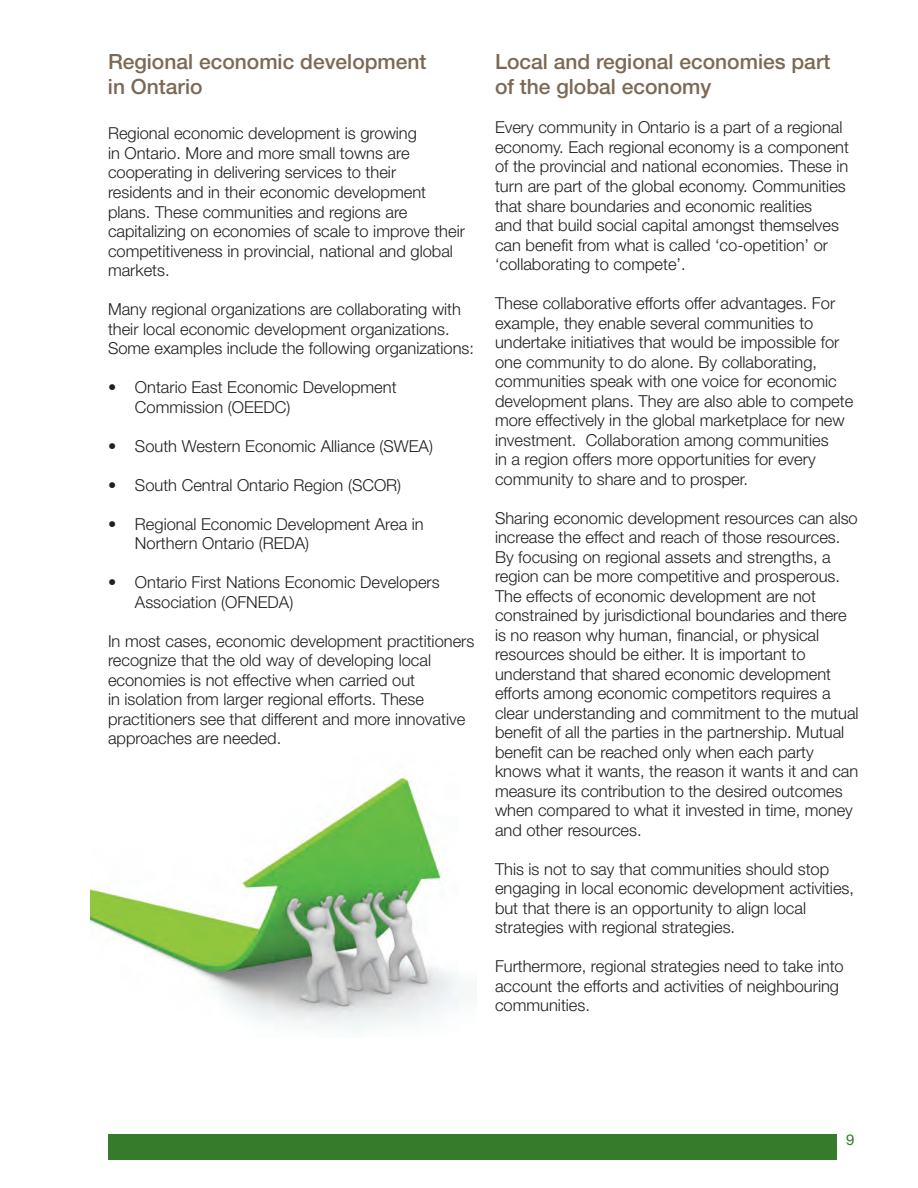
<style>
.page{position:relative;width:918px;height:1188px;background:#fff}
.page>*{position:absolute;margin:0;border:0;box-sizing:border-box;transform-origin:0 0}
.Heading_2{font:500 21px/25.5px "Helvetica Neue LT Std";color:#7c6954}
.Body_text{font:300 16.5px/19.5px "Helvetica Neue LT Std";color:#231f20}
.t1{font:15px "Helvetica Neue LT Std";color:#357b2b}
</style>
<div class="page">
<div style="left:108px;top:1134px;width:729px;height:26px;background:#357b2b"></div>
<img style="left:91px;top:776px;width:368px;height:255px">
<p class="Heading_2" style="left:108px;top:49px;width:320px">Regional economic development in Ontario</p>
<p class="Body_text" style="left:108px;top:124px;width:358px">Regional economic development is growing<br>in Ontario. More and more small towns are cooperating in delivering services to their<br>residents and in their economic development plans. These communities and regions are capitalizing on economies of scale to improve their competitiveness in provincial, national and global markets.</p>
<p class="Body_text" style="left:108px;top:299px;width:368px">Many regional organizations are collaborating with their local economic development organizations.<br>Some examples include the following organizations:</p>
<p class="Body_text" style="left:135px;top:377px;width:263px;text-indent:-27px">• Ontario East Economic Development<br>Commission (OEEDC)</p>
<p class="Body_text" style="left:108px;top:436px;width:327px">• South Western Economic Alliance (SWEA)</p>
<p class="Body_text" style="left:108px;top:475px;width:295px">• South Central Ontario Region (SCOR)</p>
<p class="Body_text" style="left:135px;top:514px;width:290px;text-indent:-27px">• Regional Economic Development Area in<br>Northern Ontario (REDA)</p>
<p class="Body_text" style="left:135px;top:572px;width:306px;text-indent:-27px">• Ontario First Nations Economic Developers<br>Association (OFNEDA)</p>
<p class="Body_text" style="left:108px;top:631px;width:368px">In most cases, economic development practitioners recognize that the old way of developing local economies is not effective when carried out<br>in isolation from larger regional efforts. These practitioners see that different and more innovative approaches are needed.</p>
<p class="Heading_2" style="left:495px;top:49px;width:337px">Local and regional economies part of the global economy</p>
<p class="Body_text" style="left:495px;top:118px;width:355px">Every community in Ontario is a part of a regional economy. Each regional economy is a component of the provincial and national economies. These in turn are part of the global economy. Communities that share boundaries and economic realities<br>and that build social capital amongst themselves can benefit from what is called ‘co-opetition’ or ‘collaborating to compete’.</p>
<p class="Body_text" style="left:495px;top:293px;width:360px">These collaborative efforts offer advantages. For example, they enable several communities to undertake initiatives that would be impossible for one community to do alone. By collaborating, communities speak with one voice for economic development plans. They are also able to compete more effectively in the global marketplace for new investment. Collaboration among communities<br>in a region offers more opportunities for every community to share and to prosper.</p>
<p class="Body_text" style="left:495px;top:508px;width:365px">Sharing economic development resources can also increase the effect and reach of those resources.<br>By focusing on regional assets and strengths, a region can be more competitive and prosperous.<br>The effects of economic development are not constrained by jurisdictional boundaries and there is no reason why human, financial, or physical resources should be either. It is important to understand that shared economic development efforts among economic competitors requires a clear understanding and commitment to the mutual benefit of all the parties in the partnership. Mutual benefit can be reached only when each party knows what it wants, the reason it wants it and can measure its contribution to the desired outcomes when compared to what it invested in time, money and other resources.</p>
<p class="Body_text" style="left:495px;top:859px;width:361px">This is not to say that communities should stop engaging in local economic development activities, but that there is an opportunity to align local strategies with regional strategies.</p>
<p class="Body_text" style="left:495px;top:956px;width:350px">Furthermore, regional strategies need to take into account the efforts and activities of neighbouring communities.</p>
<p class="t1" style="left:846px;top:1130px;width:10px">9</p>
</div>
